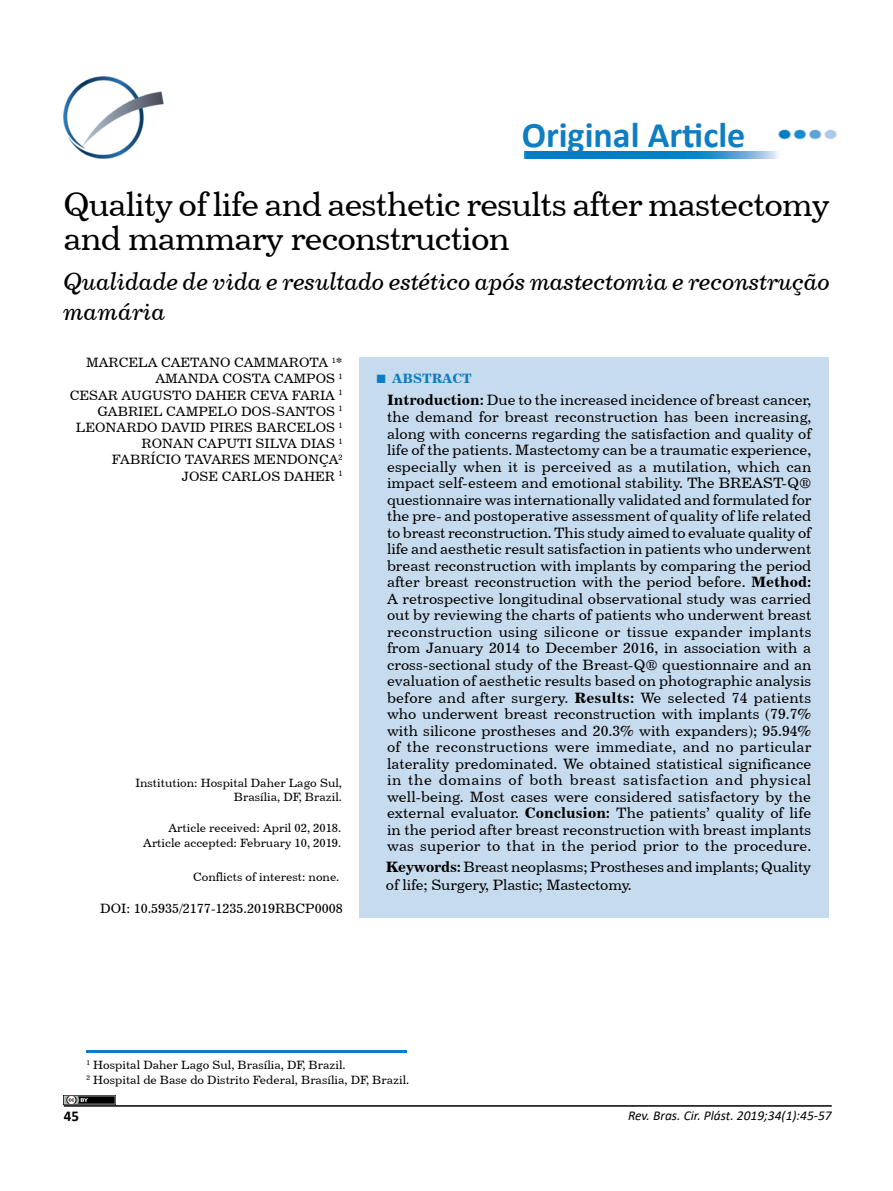
<style>
.page{position:relative;width:893px;height:1191px;background:#fff}
.page>*{position:absolute;margin:0;border:0;box-sizing:border-box;transform-origin:0 0}
.t1{font:700 36px "Calibri";color:#0e7dc2}
.t2{font:33.75px/34.5px "Century 731 BT Roman A";letter-spacing:-.025em;color:#000}
.t3{font:24.75px/30px "Century 731 BT Italic A";letter-spacing:-.01em;color:#000}
.t4{font:15px/16.5px "Century 731 BT Roman A";letter-spacing:-.01em;color:#000;text-align:justify}
.t5{font:700 15px "Calibri";color:#000}
.t6{font:13.5px/16.2px "Century 731 BT Roman A";color:#000;text-align:right}
.t7{font:italic 13.5px "Calibri";color:#000}
.t8{font:13.5px "Century 731 BT Bold A";color:#0e7dc2}
.t9{font:12px/14.4px "Century 731 BT Roman A";color:#000;text-align:right}
.s1{font-family:"Times New Roman";font-weight:700;font-size:18px}
.s2{font-family:"Century 731 BT Bold A"}
</style>
<div class="page">
<hr style="left:64px;top:1105px;width:768px;height:1px;background:#000">
<img style="left:63px;top:77px;width:101px;height:82px">
<hr style="left:86px;top:1050px;width:321px;height:3px;background:#0e7dc2">
<img style="left:64px;top:1095px;width:51px;height:9px">
<div style="left:359px;top:357px;width:470px;height:560px;background:#c7dbee"></div>
<img style="left:778px;top:129px;width:59px;height:11px">
<img style="left:524px;top:151px;width:255px;height:8px">
<h1 class="t1" style="left:522px;top:110px;width:225px">Original Article</h1>
<h2 class="t2" style="left:63px;top:186px;width:768px">Quality of life and aesthetic results after mastectomy and mammary reconstruction</h2>
<h3 class="t3" style="left:63px;top:266px;width:768px">Qualidade de vida e resultado estético após mastectomia e reconstrução mamária</h3>
<p class="t6" style="left:70px;top:354px;width:275px">MARCELA CAETANO CAMMAROTA <sup>1</sup>*<br>AMANDA COSTA CAMPOS <sup>1<br></sup>CESAR AUGUSTO DAHER CEVA FARIA <sup>1<br></sup>GABRIEL CAMPELO DOS-SANTOS <sup>1<br></sup>LEONARDO DAVID PIRES BARCELOS <sup>1<br></sup>RONAN CAPUTI SILVA DIAS <sup>1<br></sup>FABRÍCIO TAVARES MENDONÇA<sup>2<br></sup>JOSE CARLOS DAHER <sup>1</sup></p>
<p class="t9" style="left:135px;top:775px;width:208px">Institution: Hospital Daher Lago Sul,<br>Brasília, DF, Brazil.</p>
<p class="t9" style="left:143px;top:820px;width:199px">Article received: April 02, 2018.<br>Article accepted: February 10, 2019.</p>
<p class="t9" style="left:193px;top:869px;width:148px">Conflicts of interest: none.</p>
<p class="t6" style="left:100px;top:900px;width:244px">DOI: 10.5935/2177-1235.2019RBCP0008</p>
<p class="t8" style="left:376px;top:370px;width:98px"><span class="s1">■</span> ABSTRACT</p>
<p class="t4" style="left:387px;top:392px;width:426px"><span class="s2">Introduction:</span> Due to the increased incidence of breast cancer, the demand for breast reconstruction has been increasing, along with concerns regarding the satisfaction and quality of life of the patients. Mastectomy can be a traumatic experience, especially when it is perceived as a mutilation, which can impact self-esteem and emotional stability. The BREAST-Q® questionnaire was internationally validated and formulated for the pre- and postoperative assessment of quality of life related to breast reconstruction. This study aimed to evaluate quality of life and aesthetic result satisfaction in patients who underwent breast reconstruction with implants by comparing the period after breast reconstruction with the period before. <span class="s2">Method:<br></span>A retrospective longitudinal observational study was carried out by reviewing the charts of patients who underwent breast reconstruction using silicone or tissue expander implants from January 2014 to December 2016, in association with a cross-sectional study of the Breast-Q® questionnaire and an evaluation of aesthetic results based on photographic analysis before and after surgery. <span class="s2">Results:</span> We selected 74 patients who underwent breast reconstruction with implants (79.7% with silicone prostheses and 20.3% with expanders); 95.94% of the reconstructions were immediate, and no particular laterality predominated. We obtained statistical significance in the domains of both breast satisfaction and physical well-being. Most cases were considered satisfactory by the external evaluator. <span class="s2">Conclusion:</span> The patients’ quality of life in the period after breast reconstruction with breast implants was superior to that in the period prior to the procedure.</p>
<p class="t4" style="left:386px;top:858px;width:427px;line-height:18px"><span class="s2">Keywords:</span> Breast neoplasms; Prostheses and implants; Quality of life; Surgery, Plastic; Mastectomy.</p>
<p class="t9" style="left:86px;top:1057px;width:324px;line-height:15px;text-align:left"><sup>1</sup> Hospital Daher Lago Sul, Brasília, DF, Brazil.<br><sup>2</sup> Hospital de Base do Distrito Federal, Brasília, DF, Brazil.</p>
<p class="t5" style="left:64px;top:1105px;width:17px">45</p>
<p class="t7" style="left:628px;top:1106px;width:205px">Rev. Bras. Cir. Plást. 2019;34(1):45-57</p>
</div>
